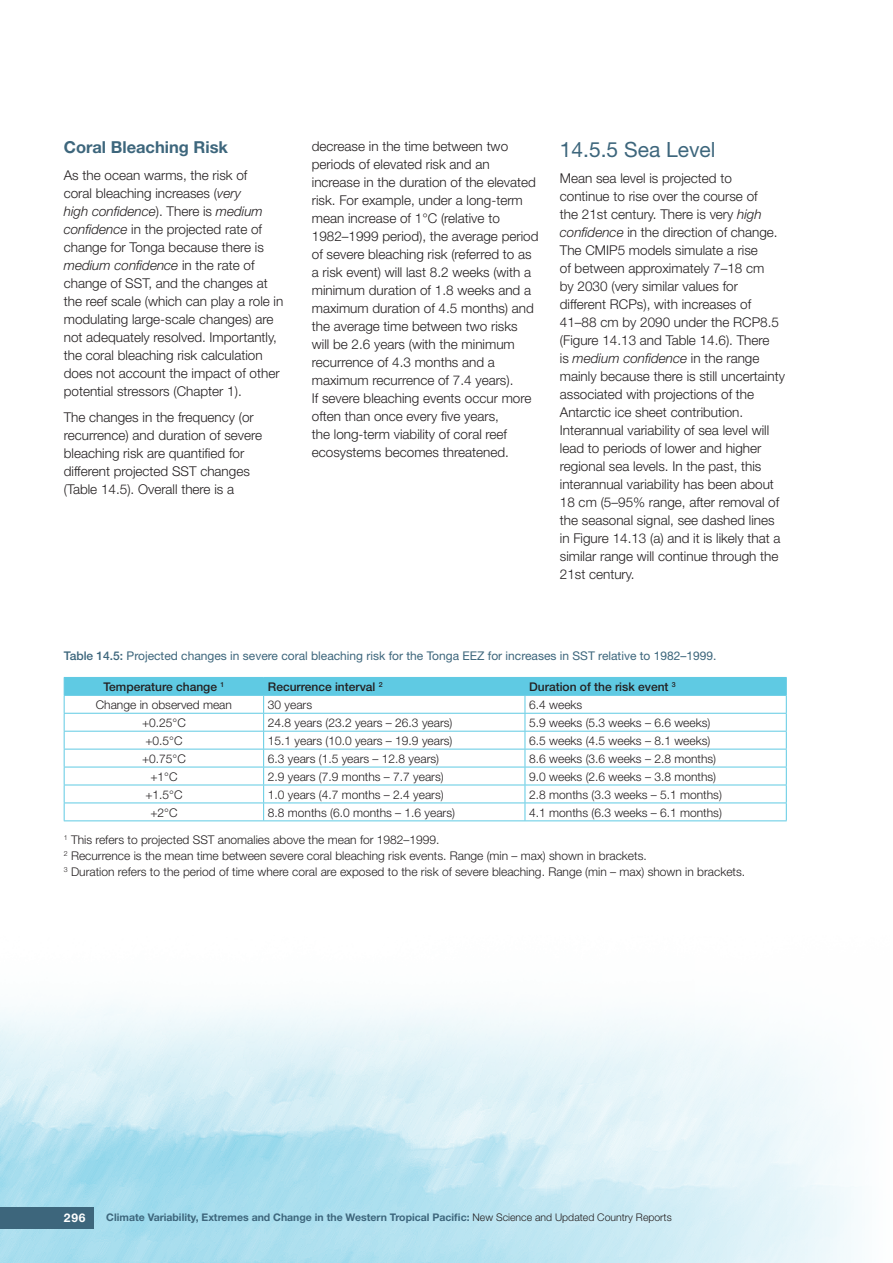
<style>
.page{position:relative;width:893px;height:1263px;background:#fff}
.page>*{position:absolute;margin:0;border:0;box-sizing:border-box;transform-origin:0 0}
.heading_1{font:21px "Helvetica Neue";color:#3d667c}
.heading_2{font:700 16.5px "Helvetica Neue";color:#3d667c}
.body{font:300 13.5px/18px "Helvetica Neue";color:#231f20}
.table_text{font:300 12px "Helvetica Neue";color:#231f20}
.table_notes{font:300 12px "Helvetica Neue";color:#231f20}
.caption_table{font:12px "Helvetica Neue";color:#3d667c}
.table_header{font:500 12px "Helvetica Neue";color:#231f20}
.t1{font:700 12px "Helvetica Neue";color:#fff}
.t2{font:700 10.5px "Helvetica Neue";color:#3d667c}
.s1{font-style:italic}
.s2{font-weight:500}
.s3{font-weight:300;color:#231f20}
</style>
<div class="page">
<img style="left:0;top:1003px;width:858px;height:260px">
<div style="left:0;top:1208px;width:94px;height:21px;background:#3d667c"></div>
<hr style="left:64px;top:820px;width:200px;height:1px;background:#5fcae3">
<hr style="left:264px;top:820px;width:261px;height:1px;background:#5fcae3">
<hr style="left:525px;top:820px;width:262px;height:1px;background:#5fcae3">
<svg style="left:64px;top:677px;width:723px;height:143px"></svg>
<hr style="left:64px;top:695px;width:200px;height:1px;background:#5fcae3">
<hr style="left:264px;top:695px;width:261px;height:1px;background:#5fcae3">
<hr style="left:525px;top:695px;width:262px;height:1px;background:#5fcae3">
<h3 class="heading_2" style="left:64px;top:137px;width:166px">Coral Bleaching Risk</h3>
<p class="body" style="left:64px;top:166px;width:221px">As the ocean warms, the risk of<br>coral bleaching increases (<span class="s1">very<br>high confidence</span>). There is <span class="s1">medium confidence</span> in the projected rate of change for Tonga because there is <span class="s1">medium confidence</span> in the rate of change of SST, and the changes at the reef scale (which can play a role in modulating large-scale changes) are not adequately resolved. Importantly, the coral bleaching risk calculation does not account the impact of other potential stressors (Chapter 1).</p>
<p class="body" style="left:64px;top:408px;width:200px">The changes in the frequency (or recurrence) and duration of severe bleaching risk are quantified for different projected SST changes (Table 14.5). Overall there is a</p>
<p class="body" style="left:312px;top:137px;width:228px">decrease in the time between two periods of elevated risk and an increase in the duration of the elevated risk. For example, under a long-term mean increase of 1°C (relative to 1982–1999 period), the average period of severe bleaching risk (referred to as a risk event) will last 8.2 weeks (with a minimum duration of 1.8 weeks and a maximum duration of 4.5 months) and the average time between two risks will be 2.6 years (with the minimum recurrence of 4.3 months and a maximum recurrence of 7.4 years).<br>If severe bleaching events occur more often than once every five years,<br>the long-term viability of coral reef ecosystems becomes threatened.</p>
<h2 class="heading_1" style="left:560px;top:137px;width:157px">14.5.5 Sea Level</h2>
<p class="body" style="left:560px;top:169px;width:227px">Mean sea level is projected to continue to rise over the course of<br>the 21st century. There is very <span class="s1">high confidence</span> in the direction of change.<br>The CMIP5 models simulate a rise<br>of between approximately 7–18 cm<br>by 2030 (very similar values for different RCPs), with increases of 41–88 cm by 2090 under the RCP8.5 (Figure 14.13 and Table 14.6). There<br>is <span class="s1">medium confidence</span> in the range mainly because there is still uncertainty associated with projections of the Antarctic ice sheet contribution.<br>Interannual variability of sea level will lead to periods of lower and higher regional sea levels. In the past, this interannual variability has been about 18 cm (5–95% range, after removal of the seasonal signal, see dashed lines in Figure 14.13 (a) and it is likely that a similar range will continue through the 21st century.</p>
<p class="caption_table" style="left:64px;top:649px;width:654px"><span class="s2">Table 14.5:</span> Projected changes in severe coral bleaching risk for the Tonga EEZ for increases in SST relative to 1982–1999.</p>
<p class="table_header" style="left:103px;top:680px;width:122px">Temperature change <sup>1</sup></p>
<p class="table_header" style="left:268px;top:680px;width:116px">Recurrence interval <sup>2</sup></p>
<p class="table_header" style="left:529px;top:680px;width:148px">Duration of the risk event <sup>3</sup></p>
<p class="table_text" style="left:96px;top:697px;width:138px">Change in observed mean</p>
<p class="table_text" style="left:268px;top:697px;width:46px">30 years</p>
<p class="table_text" style="left:529px;top:697px;width:55px">6.4 weeks</p>
<p class="table_text" style="left:142px;top:715px;width:45px">+0.25°C</p>
<p class="table_text" style="left:268px;top:715px;width:186px">24.8 years (23.2 years – 26.3 years)</p>
<p class="table_text" style="left:529px;top:715px;width:183px">5.9 weeks (5.3 weeks – 6.6 weeks)</p>
<p class="table_text" style="left:145px;top:733px;width:39px">+0.5°C</p>
<p class="table_text" style="left:268px;top:733px;width:186px">15.1 years (10.0 years – 19.9 years)</p>
<p class="table_text" style="left:529px;top:733px;width:183px">6.5 weeks (4.5 weeks – 8.1 weeks)</p>
<p class="table_text" style="left:142px;top:751px;width:45px">+0.75°C</p>
<p class="table_text" style="left:268px;top:751px;width:173px">6.3 years (1.5 years – 12.8 years)</p>
<p class="table_text" style="left:529px;top:751px;width:188px">8.6 weeks (3.6 weeks – 2.8 months)</p>
<p class="table_text" style="left:150px;top:769px;width:29px">+1°C</p>
<p class="table_text" style="left:268px;top:769px;width:177px">2.9 years (7.9 months – 7.7 years)</p>
<p class="table_text" style="left:529px;top:769px;width:188px">9.0 weeks (2.6 weeks – 3.8 months)</p>
<p class="table_text" style="left:145px;top:787px;width:39px">+1.5°C</p>
<p class="table_text" style="left:268px;top:787px;width:177px">1.0 years (4.7 months – 2.4 years)</p>
<p class="table_text" style="left:529px;top:787px;width:194px">2.8 months (3.3 weeks – 5.1 months)</p>
<p class="table_text" style="left:150px;top:805px;width:29px">+2°C</p>
<p class="table_text" style="left:268px;top:805px;width:189px">8.8 months (6.0 months – 1.6 years)</p>
<p class="table_text" style="left:529px;top:805px;width:194px">4.1 months (6.3 weeks – 6.1 months)</p>
<p class="table_notes" style="left:64px;top:832px;width:377px"><sup>1</sup> This refers to projected SST anomalies above the mean for 1982–1999.</p>
<p class="table_notes" style="left:64px;top:849px;width:584px"><sup>2</sup> Recurrence is the mean time between severe coral bleaching risk events. Range (min – max) shown in brackets.</p>
<p class="table_notes" style="left:64px;top:865px;width:683px"><sup>3</sup> Duration refers to the period of time where coral are exposed to the risk of severe bleaching. Range (min – max) shown in brackets.</p>
<p class="t1" style="left:64px;top:1210px;width:23px">296</p>
<p class="t2" style="left:106px;top:1211px;width:567px">Climate Variability, Extremes and Change in the Western Tropical Pacific: <span class="s3">New Science and Updated Country Reports</span></p>
</div>
